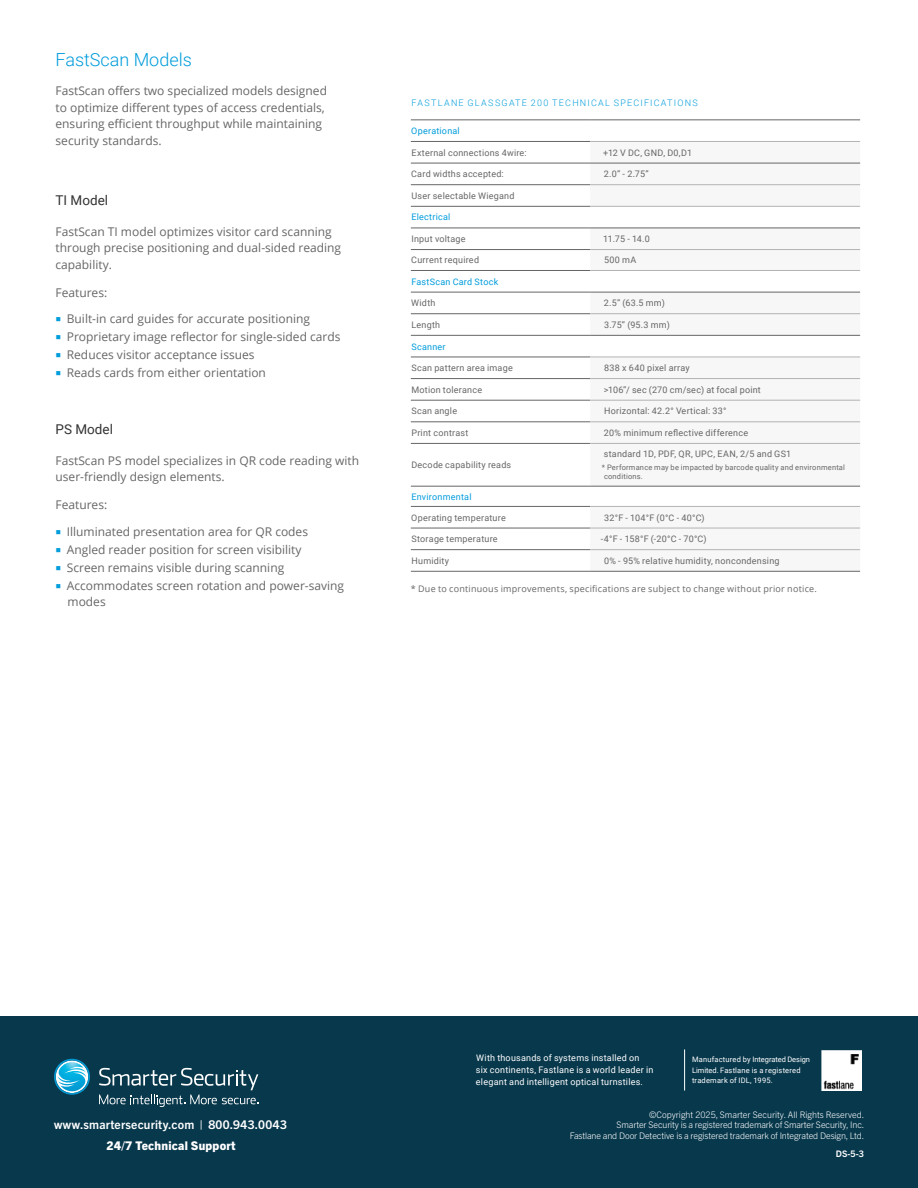
<style>
.page{position:relative;width:918px;height:1188px;background:#fff}
.page>*{position:absolute;margin:0;border:0;box-sizing:border-box;transform-origin:0 0}
._12_Roboto{font:300 18px "Roboto";color:#009cdc}
._9_Roboto{font:13.5px "Roboto";color:#323332}
._8_Source_Sans_Pro{font:12px/16.5px "Open Sans";color:#666}
.t1{font:700 12px "Trade Gothic Next LT Pro";letter-spacing:.02em;color:#fff}
.t2{font:800 12px "Trade Gothic Next LT Pro";letter-spacing:.015em;color:#fff}
.t3{font:9px "Roboto";letter-spacing:.025em;color:#666}
.t4{font:300 9px/10.8px "Trade Gothic Next LT Pro";letter-spacing:-.01em;color:#fff;text-align:right}
.t5{font:9px/12px "Roboto";letter-spacing:.025em;color:#fff}
.Main__Subhead{font:9px "Open Sans";letter-spacing:.025em;color:#666}
.t6{font:9px "Roboto";letter-spacing:.025em;color:#009cdc}
.Header__Product_Group{font:300 9px "Roboto";letter-spacing:.135em;color:#009cdc}
.t7{font:700 9px "Trade Gothic Next LT Pro";color:#fff}
.t8{font:7.5px/10.5px "Roboto";letter-spacing:.02em;color:#fff}
.t9{font:7.5px/9px "Roboto";letter-spacing:.025em;color:#666}
.s1{color:#009cdc}
</style>
<div class="page">
<svg style="left:590px;top:162px;width:270px;height:409px"></svg>
<hr style="left:411px;top:120px;width:179px;height:1px;background:#666">
<hr style="left:590px;top:120px;width:270px;height:1px;background:#666">
<hr style="left:411px;top:141px;width:179px;height:1px;background:#666">
<hr style="left:411px;top:163px;width:179px;height:1px;background:#666">
<hr style="left:590px;top:163px;width:270px;height:1px;background:#666">
<hr style="left:411px;top:184px;width:179px;height:1px;background:#666">
<hr style="left:411px;top:206px;width:179px;height:1px;background:#666">
<hr style="left:411px;top:228px;width:179px;height:1px;background:#666">
<hr style="left:590px;top:228px;width:270px;height:1px;background:#666">
<hr style="left:411px;top:249px;width:179px;height:1px;background:#666">
<hr style="left:411px;top:270px;width:179px;height:1px;background:#666">
<hr style="left:411px;top:292px;width:179px;height:1px;background:#666">
<hr style="left:590px;top:292px;width:270px;height:1px;background:#666">
<hr style="left:411px;top:313px;width:179px;height:1px;background:#666">
<hr style="left:411px;top:335px;width:179px;height:1px;background:#666">
<hr style="left:590px;top:335px;width:270px;height:1px;background:#666">
<hr style="left:411px;top:357px;width:179px;height:1px;background:#666">
<hr style="left:411px;top:378px;width:179px;height:1px;background:#666">
<hr style="left:411px;top:400px;width:179px;height:1px;background:#666">
<hr style="left:411px;top:422px;width:179px;height:1px;background:#666">
<hr style="left:411px;top:443px;width:179px;height:1px;background:#666">
<hr style="left:411px;top:486px;width:179px;height:1px;background:#666">
<hr style="left:590px;top:486px;width:270px;height:1px;background:#666">
<hr style="left:411px;top:506px;width:179px;height:1px;background:#666">
<hr style="left:411px;top:528px;width:179px;height:1px;background:#666">
<hr style="left:411px;top:549px;width:179px;height:1px;background:#666">
<hr style="left:411px;top:571px;width:179px;height:1px;background:#666">
<hr style="left:590px;top:571px;width:270px;height:1px;background:#666">
<hr style="left:590px;top:141px;width:270px;height:1px;background:#b3b3b3">
<hr style="left:590px;top:184px;width:270px;height:1px;background:#b3b3b3">
<hr style="left:590px;top:206px;width:270px;height:1px;background:#b3b3b3">
<hr style="left:590px;top:249px;width:270px;height:1px;background:#b3b3b3">
<hr style="left:590px;top:270px;width:270px;height:1px;background:#b3b3b3">
<hr style="left:590px;top:313px;width:270px;height:1px;background:#b3b3b3">
<hr style="left:590px;top:357px;width:270px;height:1px;background:#b3b3b3">
<hr style="left:590px;top:378px;width:270px;height:1px;background:#b3b3b3">
<hr style="left:590px;top:400px;width:270px;height:1px;background:#b3b3b3">
<hr style="left:590px;top:422px;width:270px;height:1px;background:#b3b3b3">
<hr style="left:590px;top:443px;width:270px;height:1px;background:#b3b3b3">
<hr style="left:590px;top:506px;width:270px;height:1px;background:#b3b3b3">
<hr style="left:590px;top:528px;width:270px;height:1px;background:#b3b3b3">
<hr style="left:590px;top:549px;width:270px;height:1px;background:#b3b3b3">
<div style="left:0;top:1016px;width:918px;height:172px;background:#08384c"></div>
<svg style="left:54px;top:1059px;width:36px;height:36px"></svg>
<svg style="left:99px;top:1068px;width:159px;height:39px"></svg>
<hr style="left:684px;top:1049px;width:1px;height:42px;background:#fff">
<img style="left:821px;top:1050px;width:41px;height:41px">
<p class="_12_Roboto" style="left:56px;top:47px;width:138px">FastScan Models</p>
<p class="_8_Source_Sans_Pro" style="left:56px;top:83px;width:273px">FastScan offers two specialized models designed to optimize different types of access credentials, ensuring efficient throughput while maintaining security standards.</p>
<p class="_9_Roboto" style="left:56px;top:191px;width:54px">TI Model</p>
<p class="_8_Source_Sans_Pro" style="left:56px;top:223px;width:287px">FastScan TI model optimizes visitor card scanning through precise positioning and dual-sided reading capability.</p>
<p class="_8_Source_Sans_Pro" style="left:56px;top:284px;width:53px">Features:</p>
<p class="_8_Source_Sans_Pro" style="left:56px;top:310px;width:256px"><span class="s1">○</span> Built-in card guides for accurate positioning</p>
<p class="_8_Source_Sans_Pro" style="left:56px;top:328px;width:286px"><span class="s1">○</span> Proprietary image reflector for single-sided cards</p>
<p class="_8_Source_Sans_Pro" style="left:56px;top:346px;width:201px"><span class="s1">○</span> Reduces visitor acceptance issues</p>
<p class="_8_Source_Sans_Pro" style="left:56px;top:364px;width:212px"><span class="s1">○</span> Reads cards from either orientation</p>
<p class="_9_Roboto" style="left:56px;top:420px;width:59px">PS Model</p>
<p class="_8_Source_Sans_Pro" style="left:56px;top:452px;width:305px">FastScan PS model specializes in QR code reading with user-friendly design elements.</p>
<p class="_8_Source_Sans_Pro" style="left:56px;top:496px;width:53px">Features:</p>
<p class="_8_Source_Sans_Pro" style="left:56px;top:523px;width:254px"><span class="s1">○</span> Illuminated presentation area for QR codes</p>
<p class="_8_Source_Sans_Pro" style="left:56px;top:541px;width:248px"><span class="s1">○</span> Angled reader position for screen visibility</p>
<p class="_8_Source_Sans_Pro" style="left:56px;top:559px;width:230px"><span class="s1">○</span> Screen remains visible during scanning</p>
<p class="_8_Source_Sans_Pro" style="left:68px;top:577px;width:278px;text-indent:-12px"><span class="s1">○</span> Accommodates screen rotation and power-saving modes</p>
<p class="Header__Product_Group" style="left:412px;top:97px;width:288px">FASTLANE GLASSGATE 200 TECHNICAL SPECIFICATIONS</p>
<p class="t6" style="left:411px;top:125px;width:50px">Operational</p>
<p class="t3" style="left:411px;top:146px;width:117px">External connections 4wire:</p>
<p class="t3" style="left:603px;top:146px;width:90px">+12 V DC, GND, D0,D1</p>
<p class="t3" style="left:411px;top:168px;width:94px">Card widths accepted:</p>
<p class="t3" style="left:604px;top:168px;width:46px">2.0” - 2.75”</p>
<p class="t3" style="left:412px;top:189px;width:104px">User selectable Wiegand</p>
<p class="t6" style="left:411px;top:211px;width:40px">Electrical</p>
<p class="t3" style="left:411px;top:233px;width:56px">Input voltage</p>
<p class="t3" style="left:603px;top:233px;width:48px">11.75 - 14.0</p>
<p class="t3" style="left:411px;top:254px;width:69px">Current required</p>
<p class="t3" style="left:604px;top:254px;width:34px">500 mA</p>
<p class="t6" style="left:411px;top:275px;width:88px">FastScan Card Stock</p>
<p class="t3" style="left:411px;top:297px;width:26px">Width</p>
<p class="t3" style="left:604px;top:297px;width:62px">2.5” (63.5 mm)</p>
<p class="t3" style="left:411px;top:318px;width:30px">Length</p>
<p class="t3" style="left:604px;top:318px;width:67px">3.75” (95.3 mm)</p>
<p class="t6" style="left:411px;top:340px;width:36px">Scanner</p>
<p class="t3" style="left:411px;top:362px;width:103px">Scan pattern area image</p>
<p class="t3" style="left:604px;top:362px;width:87px">838 x 640 pixel array</p>
<p class="t3" style="left:411px;top:383px;width:72px">Motion tolerance</p>
<p class="t3" style="left:604px;top:383px;width:159px">&gt;106”/ sec (270 cm/sec) at focal point</p>
<p class="t3" style="left:411px;top:405px;width:47px">Scan angle</p>
<p class="t3" style="left:604px;top:405px;width:124px">Horizontal: 42.2° Vertical: 33°</p>
<p class="t3" style="left:411px;top:426px;width:58px">Print contrast</p>
<p class="t3" style="left:604px;top:426px;width:146px">20% minimum reflective difference</p>
<p class="t3" style="left:411px;top:459px;width:101px">Decode capability reads</p>
<p class="t3" style="left:604px;top:447px;width:189px">standard 1D, PDF, QR, UPC, EAN, 2/5 and GS1</p>
<p class="t9" style="left:602px;top:463px;width:245px">* Performance may be impacted by barcode quality and environmental conditions.</p>
<p class="t6" style="left:411px;top:490px;width:62px">Environmental</p>
<p class="t3" style="left:411px;top:511px;width:96px">Operating temperature</p>
<p class="t3" style="left:604px;top:511px;width:102px">32°F - 104°F (0°C - 40°C)</p>
<p class="t3" style="left:411px;top:533px;width:88px">Storage temperature</p>
<p class="t3" style="left:601px;top:533px;width:107px">-4°F - 158°F (-20°C - 70°C)</p>
<p class="t3" style="left:411px;top:554px;width:39px">Humidity</p>
<p class="t3" style="left:604px;top:554px;width:177px">0% - 95% relative humidity, noncondensing</p>
<p class="Main__Subhead" style="left:411px;top:583px;width:407px">* Due to continuous improvements, specifications are subject to change without prior notice.</p>
<p class="t1" style="left:54px;top:1116px;width:235px">www.smartersecurity.com | 800.943.0043</p>
<p class="t2" style="left:107px;top:1137px;width:131px">24/7 Technical Support</p>
<p class="t5" style="left:476px;top:1052px;width:179px">With thousands of systems installed on<br>six continents, Fastlane is a world leader in elegant and intelligent optical turnstiles.</p>
<p class="t8" style="left:692px;top:1054px;width:120px">Manufactured by Integrated Design<br>Limited. Fastlane is a registered trademark of IDL, 1995.</p>
<p class="t4" style="left:570px;top:1108px;width:296px">©Copyright 2025, Smarter Security. All Rights Reserved.<br>Smarter Security is a registered trademark of Smarter Security, Inc.<br>Fastlane and Door Detective is a registered trademark of Integrated Design, Ltd.</p>
<p class="t7" style="left:836px;top:1148px;width:30px">DS-5-3</p>
</div>
